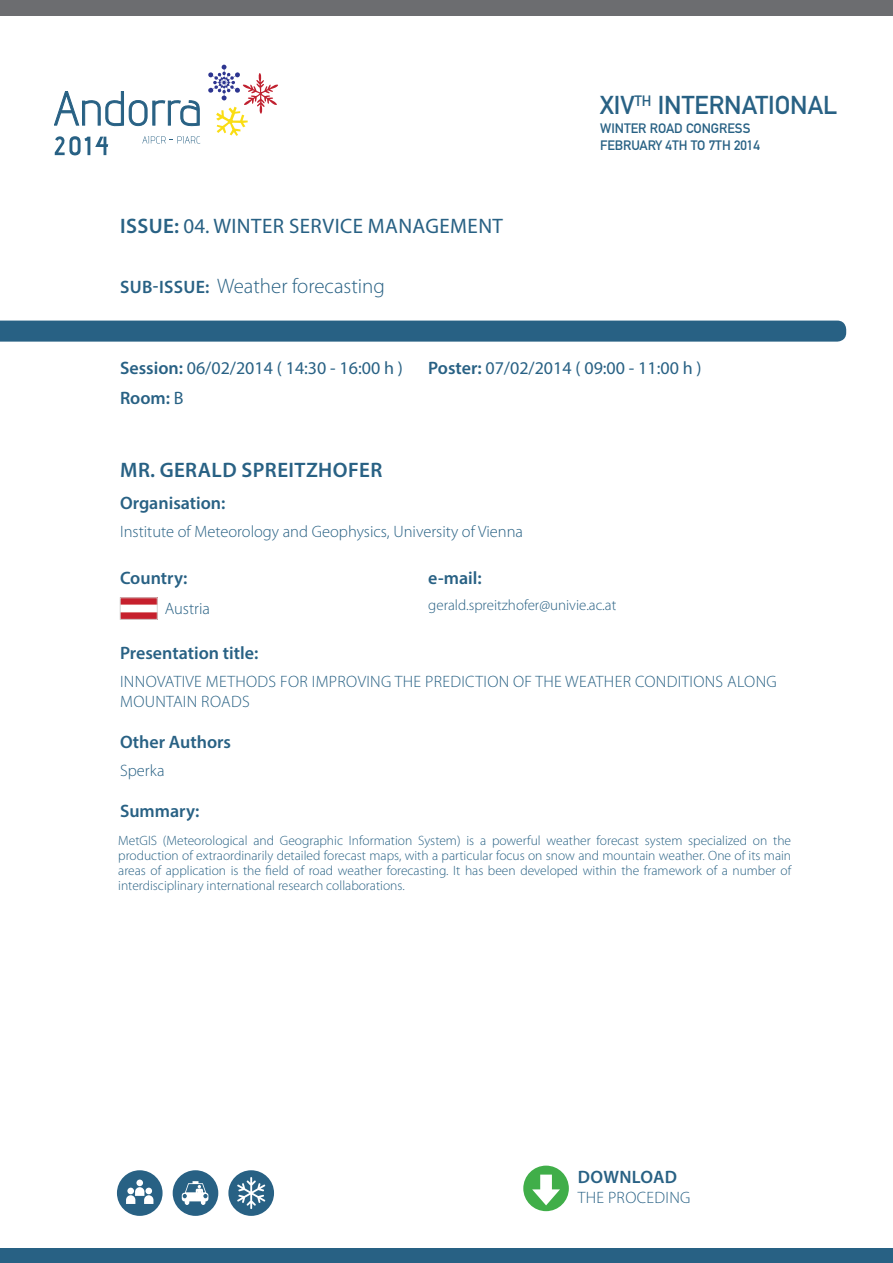
<style>
.page{position:relative;width:893px;height:1263px;background:#fff}
.page>*{position:absolute;margin:0;border:0;box-sizing:border-box;transform-origin:0 0}
.t1{font:25.5px "DIN Mittelschrift Std";color:#286184}
.Estilo_de_párrafo_3{font:21px "Myriad Pro";letter-spacing:.02em;color:#286184}
.t2{font:300 21px "Myriad Pro";color:#286184}
.t3{font:600 21px "Myriad Pro";letter-spacing:.02em;color:#286184}
.Estilo_de_párrafo_2{font:600 18px "Myriad Pro";color:#286184}
.t4{font:18px "Myriad Pro";color:#286184}
.Estilo_de_párrafo_2-2{font:600 18px "Myriad Pro";letter-spacing:.02em;color:#286184}
.Estilo_de_párrafo_2-3{font:300 16.5px/19.8px "Myriad Pro";letter-spacing:.02em;color:#286184}
.Estilo_de_párrafo_2-4{font:300 16.5px "Myriad Pro";color:#286184}
.Estilo_de_párrafo_2-5{font:300 15px "Myriad Pro";color:#286184}
.t5{font:300 13.5px/15px "Myriad Pro";color:#286184;text-align:justify}
.t6{font:13.5px/16.2px "DIN Mittelschrift Std";color:#286184}
.s1{font-weight:600}
.s2{font-weight:600;font-size:18px}
.s3{font-weight:400}
</style>
<div class="page">
<svg style="left:173px;top:1170px;width:45px;height:46px"></svg>
<svg style="left:228px;top:1170px;width:46px;height:46px"></svg>
<svg style="left:117px;top:1170px;width:46px;height:46px"></svg>
<div style="left:0;top:1248px;width:893px;height:15px;background:#286184"></div>
<div style="left:0;top:0;width:893px;height:16px;background:#6c6d70"></div>
<svg style="left:54px;top:91px;width:146px;height:36px"></svg>
<svg style="left:55px;top:136px;width:53px;height:19px"></svg>
<svg style="left:142px;top:136px;width:58px;height:8px"></svg>
<svg style="left:208px;top:65px;width:70px;height:71px"></svg>
<div style="left:0;top:321px;width:846px;height:21px;background:#286184"></div>
<div style="left:523px;top:1165px;width:46px;height:46px;background:#40ae49;border-radius:50%"></div>
<svg style="left:532px;top:1174px;width:28px;height:31px"></svg>
<img style="left:122px;top:600px;width:33px;height:17px">
<div style="left:120px;top:598px;width:37px;height:21px;border:1px solid #d4d3d3"></div>
<p class="Estilo_de_párrafo_3" style="left:120px;top:215px;width:384px"><span class="s1">ISSUE:</span> 04. WINTER SERVICE MANAGEMENT</p>
<p class="t2" style="left:120px;top:273px;width:266px"><span class="s2">SUB-ISSUE:</span> Weather forecasting</p>
<h1 class="t1" style="left:600px;top:90px;width:239px">XIV<sup>TH</sup> INTERNATIONAL</h1>
<p class="t6" style="left:600px;top:121px;width:161px">WINTER ROAD CONGRESS<br>FEBRUARY 4TH TO 7TH 2014</p>
<p class="t4" style="left:120px;top:358px;width:284px"><span class="s1">Session:</span> 06/02/2014 ( 14:30 - 16:00 h )</p>
<p class="Estilo_de_párrafo_2" style="left:120px;top:386px;width:65px">Room: <span class="s3">B</span></p>
<p class="t4" style="left:428px;top:358px;width:275px"><span class="s1">Poster:</span> 07/02/2014 ( 09:00 - 11:00 h )</p>
<p class="t3" style="left:120px;top:457px;width:264px">MR. GERALD SPREITZHOFER</p>
<p class="Estilo_de_párrafo_2" style="left:120px;top:491px;width:107px">Organisation:</p>
<p class="Estilo_de_párrafo_2-4" style="left:120px;top:522px;width:404px">Institute of Meteorology and Geophysics, University of Vienna</p>
<p class="Estilo_de_párrafo_2" style="left:120px;top:566px;width:69px">Country:</p>
<p class="Estilo_de_párrafo_2-4" style="left:165px;top:598px;width:47px">Austria</p>
<p class="Estilo_de_párrafo_2" style="left:428px;top:566px;width:55px">e-mail:</p>
<p class="Estilo_de_párrafo_2-5" style="left:428px;top:596px;width:190px">gerald.spreitzhofer@univie.ac.at</p>
<p class="Estilo_de_párrafo_2" style="left:120px;top:641px;width:140px">Presentation title:</p>
<p class="Estilo_de_párrafo_2-3" style="left:120px;top:671px;width:658px">INNOVATIVE METHODS FOR IMPROVING THE PREDICTION OF THE WEATHER CONDITIONS ALONG<br>MOUNTAIN ROADS</p>
<p class="Estilo_de_párrafo_2" style="left:120px;top:730px;width:113px">Other Authors</p>
<p class="Estilo_de_párrafo_2-3" style="left:120px;top:760px;width:46px">Sperka</p>
<p class="Estilo_de_párrafo_2" style="left:120px;top:799px;width:81px">Summary:</p>
<p class="t5" style="left:118px;top:833px;width:674px">MetGIS (Meteorological and Geographic Information System) is a powerful weather forecast system specialized on the production of extraordinarily detailed forecast maps, with a particular focus on snow and mountain weather. One of its main areas of application is the field of road weather forecasting. It has been developed within the framework of a number of interdisciplinary international research collaborations.</p>
<p class="Estilo_de_párrafo_2-2" style="left:578px;top:1165px;width:101px">DOWNLOAD</p>
<p class="Estilo_de_párrafo_2-3" style="left:578px;top:1187px;width:114px">THE PROCEDING</p>
</div>
